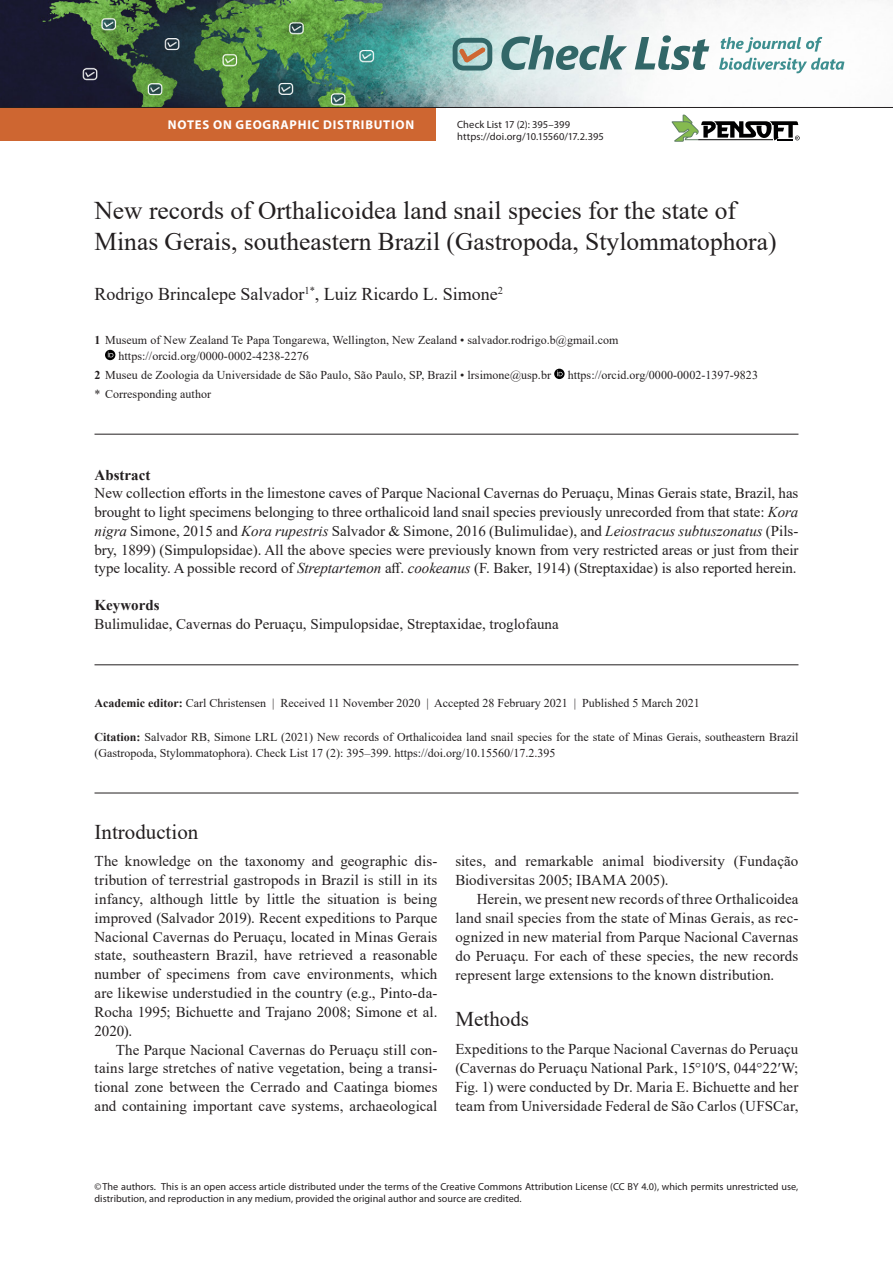
<style>
.page{position:relative;width:893px;height:1263px;background:#fff}
.page>*{position:absolute;margin:0;border:0;box-sizing:border-box;transform-origin:0 0}
.N_title{font:25.5px/30.6px "Times New Roman";color:#231f20}
.Head_-_Introduction{font:21px "Times New Roman";color:#231f20}
.Head_-_Most{font:21px "Times New Roman";color:#231f20}
.N_authors{font:18px "Times New Roman";color:#231f20}
.Body_-_Non-ind__spac{font:15px/18.8px "Times New Roman";letter-spacing:.005em;color:#231f20;text-align:justify}
.N_abstract_txt{font:15px/18.8px "Times New Roman";letter-spacing:-.005em;color:#231f20;text-align:justify}
.Body_-_Indented{font:15px/18.9px "Times New Roman";letter-spacing:.005em;color:#231f20;text-align:justify}
.N_keywords_txt{font:15px "Times New Roman";color:#231f20}
.N_abstract{font:700 15px "Times New Roman";color:#231f20}
.N_keywords{font:700 15px "Times New Roman";color:#231f20}
.t1{font:700 12.75px "Myriad Pro";letter-spacing:.06em;color:#fff}
.N_affiliations{font:12px/15.9px "Times New Roman";letter-spacing:.005em;color:#231f20}
.N_citation{font:12px/15.9px "Times New Roman";color:#231f20}
.N_publ_data{font:12px "Times New Roman";color:#231f20}
.New_Corresp_author{font:12px "Times New Roman";letter-spacing:.005em;color:#231f20}
.t2{font:10.5px/12.8px "Myriad Pro";letter-spacing:.005em;color:#231f20}
.copyright{font:10.2px/12.3px "Myriad Pro";letter-spacing:.005em;color:#231f20}
.s1{font-weight:700}
.s2{font-style:italic}
</style>
<div class="page">
<img style="left:0;top:0;width:892px;height:107px">
<svg style="left:453px;top:38px;width:39px;height:33px"></svg>
<svg style="left:501px;top:35px;width:126px;height:35px;background:#98b5b5"></svg>
<svg style="left:635px;top:35px;width:74px;height:35px"></svg>
<svg style="left:719px;top:37px;width:125px;height:36px"></svg>
<svg style="left:672px;top:115px;width:128px;height:27px"></svg>
<hr style="left:94px;top:434px;width:704px;height:1px;background:#231f20">
<hr style="left:94px;top:664px;width:704px;height:1px;background:#231f20">
<svg style="left:105px;top:350px;width:10px;height:10px"></svg>
<svg style="left:554px;top:369px;width:11px;height:10px"></svg>
<hr style="left:94px;top:793px;width:704px;height:1px;background:#231f20">
<div style="left:0;top:108px;width:436px;height:32px;background:#ce6631"></div>
<hr style="left:0;top:107px;width:893px;height:1px;background:#231f20">
<p class="t1" style="left:168px;top:116px;width:248px">NOTES ON GEOGRAPHIC DISTRIBUTION</p>
<p class="t2" style="left:457px;top:117px;width:148px">Check List 17 (2): 395–399 https://doi.org/10.15560/17.2.395</p>
<p class="N_title" style="left:94px;top:194px;width:684px">New records of Orthalicoidea land snail species for the state of<br>Minas Gerais, southeastern Brazil (Gastropoda, Stylommatophora)</p>
<p class="N_authors" style="left:94px;top:281px;width:410px">Rodrigo Brincalepe Salvador<sup>1*</sup>, Luiz Ricardo L. Simone<sup>2</sup></p>
<p class="N_affiliations" style="left:119px;top:332px;width:501px;text-indent:-24px"><span class="s1">1</span> Museum of New Zealand Te Papa Tongarewa, Wellington, New Zealand • salvador.rodrigo.b@gmail.com https://orcid.org/0000-0002-4238-2276</p>
<p class="N_affiliations" style="left:94px;top:367px;width:458px"><span class="s1">2</span> Museu de Zoologia da Universidade de São Paulo, São Paulo, SP, Brazil • lrsimone@usp.br</p>
<p class="N_affiliations" style="left:568px;top:367px;width:192px">https://orcid.org/0000-0002-1397-9823</p>
<p class="New_Corresp_author" style="left:94px;top:385px;width:118px">* Corresponding author</p>
<p class="N_abstract" style="left:94px;top:464px;width:57px">Abstract</p>
<p class="N_abstract_txt" style="left:94px;top:484px;width:705px">New collection efforts in the limestone caves of Parque Nacional Cavernas do Peruaçu, Minas Gerais state, Brazil, has brought to light specimens belonging to three orthalicoid land snail species previously unrecorded from that state: <span class="s2">Kora nigra</span> Simone, 2015 and <span class="s2">Kora rupestris</span> Salvador &amp; Simone, 2016 (Bulimulidae), and <span class="s2">Leiostracus subtuszonatus</span> (Pils&shy;bry, 1899) (Simpulopsidae). All the above species were previously known from very restricted areas or just from their type locality. A possible record of <span class="s2">Streptartemon</span> aff. <span class="s2">cookeanus</span> (F. Baker, 1914) (Streptaxidae) is also reported herein.</p>
<p class="N_keywords" style="left:94px;top:594px;width:66px">Keywords</p>
<p class="N_keywords_txt" style="left:94px;top:613px;width:466px">Bulimulidae, Cavernas do Peruaçu, Simpulopsidae, Streptaxidae, troglofauna</p>
<p class="N_publ_data" style="left:94px;top:694px;width:607px"><span class="s1">Academic editor:</span> Carl Christensen | Received 11 November 2020 | Accepted 28 February 2021 | Published 5 March 2021</p>
<p class="N_citation" style="left:94px;top:728px;width:705px"><span class="s1">Citation:</span> Salvador RB, Simone LRL (2021) New records of Orthalicoidea land snail species for the state of Minas Gerais, southeastern Brazil (Gastropoda, Stylommatophora). Check List 17 (2): 395–399. https://doi.org/10.15560/17.2.395</p>
<p class="Head_-_Introduction" style="left:94px;top:817px;width:105px">Introduction</p>
<p class="Body_-_Non-ind__spac" style="left:94px;top:851px;width:344px">The knowledge on the taxonomy and geographic dis&shy;tribution of terrestrial gastropods in Brazil is still in its infancy, although little by little the situation is being improved (Salvador 2019). Recent expeditions to Parque Nacional Cavernas do Peruaçu, located in Minas Gerais state, southeastern Brazil, have retrieved a reasonable number of specimens from cave environments, which are likewise understudied in the country (e.g., Pinto-da-Rocha 1995; Bichuette and Trajano 2008; Simone et al.<br>2020).</p>
<p class="Body_-_Indented" style="left:94px;top:1040px;width:344px;text-indent:21px">The Parque Nacional Cavernas do Peruaçu still con&shy;tains large stretches of native vegetation, being a transi&shy;tional zone between the Cerrado and Caatinga biomes and containing important cave systems, archaeological</p>
<p class="Body_-_Indented" style="left:455px;top:851px;width:344px">sites, and remarkable animal biodiversity (Fundação<br>Biodiversitas 2005; IBAMA 2005).</p>
<p class="Body_-_Indented" style="left:455px;top:889px;width:344px;text-indent:21px">Herein, we present new records of three Orthalicoidea land snail species from the state of Minas Gerais, as rec&shy;ognized in new material from Parque Nacional Cavernas do Peruaçu. For each of these species, the new records represent large extensions to the known distribution.</p>
<p class="Head_-_Most" style="left:455px;top:1004px;width:75px">Methods</p>
<p class="Body_-_Non-ind__spac" style="left:455px;top:1039px;width:344px">Expeditions to the Parque Nacional Cavernas do Peruaçu (Cavernas do Peruaçu National Park, 15°10′S, 044°22′W; Fig. 1) were conducted by Dr. Maria E. Bichuette and her team from Universidade Federal de São Carlos (UFSCar,</p>
<p class="copyright" style="left:94px;top:1180px;width:705px">©The authors. This is an open access article distributed under the terms of the Creative Commons Attribution License (CC BY 4.0), which permits unrestricted use, distribution, and reproduction in any medium, provided the original author and source are credited.</p>
</div>
